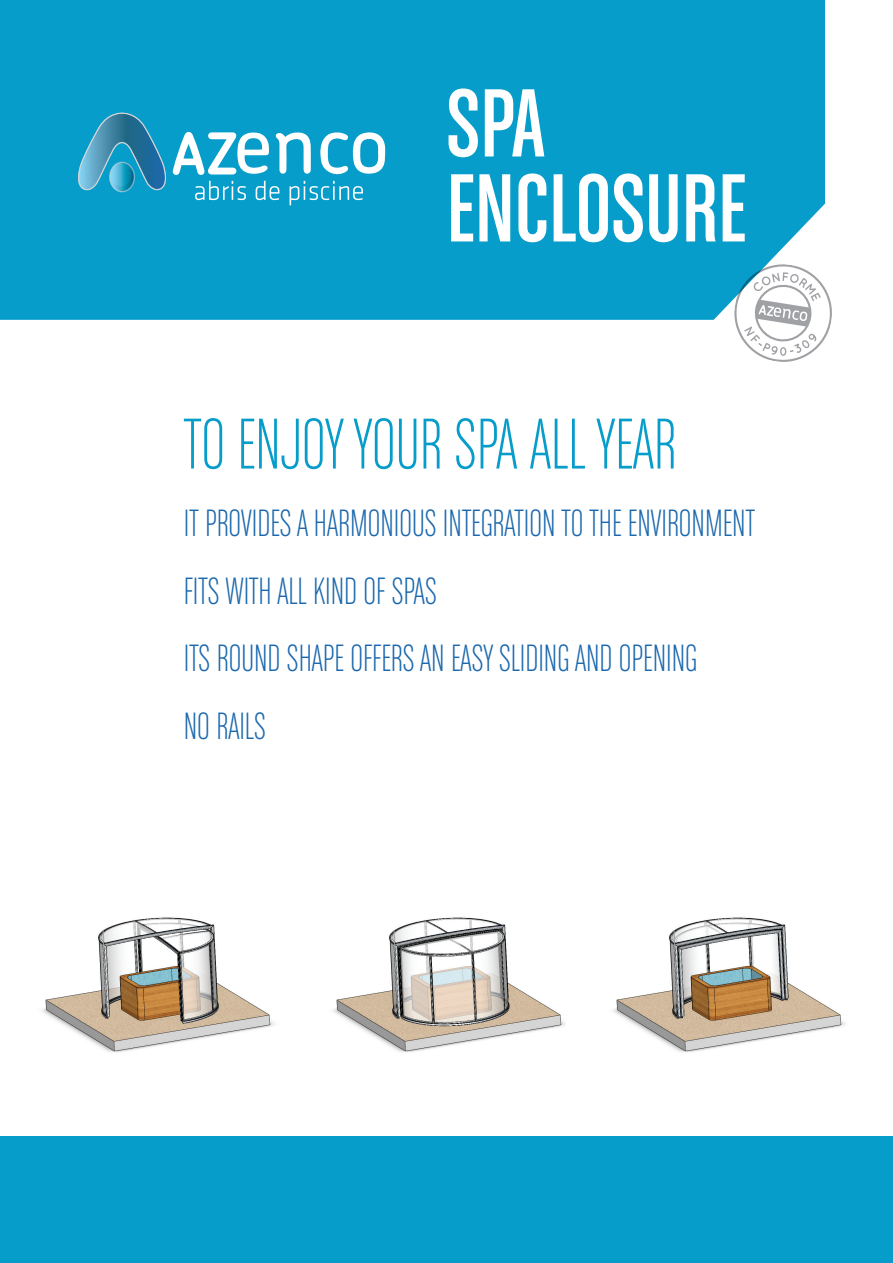
<style>
.page{position:relative;width:893px;height:1263px;background:#fff}
.page>*{position:absolute;margin:0;border:0;box-sizing:border-box;transform-origin:0 0}
.t1{font:103.05px/85.1px "Chalet Comprime Cologne Sixty";color:#fff}
.t2{font:76.5px "Chalet Comprime Milan Eighty";color:#079dca}
.t3{font:40.5px/67.5px "Chalet Comprime Milan Eighty";color:#1b68ad}
</style>
<div class="page">
<img style="left:42px;top:917px;width:233px;height:135px">
<img style="left:333px;top:917px;width:233px;height:135px">
<img style="left:613px;top:917px;width:233px;height:135px">
<div style="left:0;top:1136px;width:893px;height:127px;background:#079dca"></div>
<div style="left:0;top:0;width:825px;height:320px;background:#079dca"></div>
<svg style="left:76px;top:112px;width:309px;height:93px;background:#37aace"></svg>
<svg style="left:731px;top:261px;width:101px;height:101px"></svg>
<h1 class="t1" style="left:446px;top:79px;width:301px">SPA<br>ENCLOSURE</h1>
<h2 class="t2" style="left:184px;top:403px;width:494px">TO ENJOY YOUR SPA ALL YEAR</h2>
<p class="t3" style="left:184px;top:489px;width:573px">IT PROVIDES A HARMONIOUS INTEGRATION TO THE ENVIRONMENT FITS WITH ALL KIND OF SPAS<br>ITS ROUND SHAPE OFFERS AN EASY SLIDING AND OPENING<br>NO RAILS</p>
</div>
